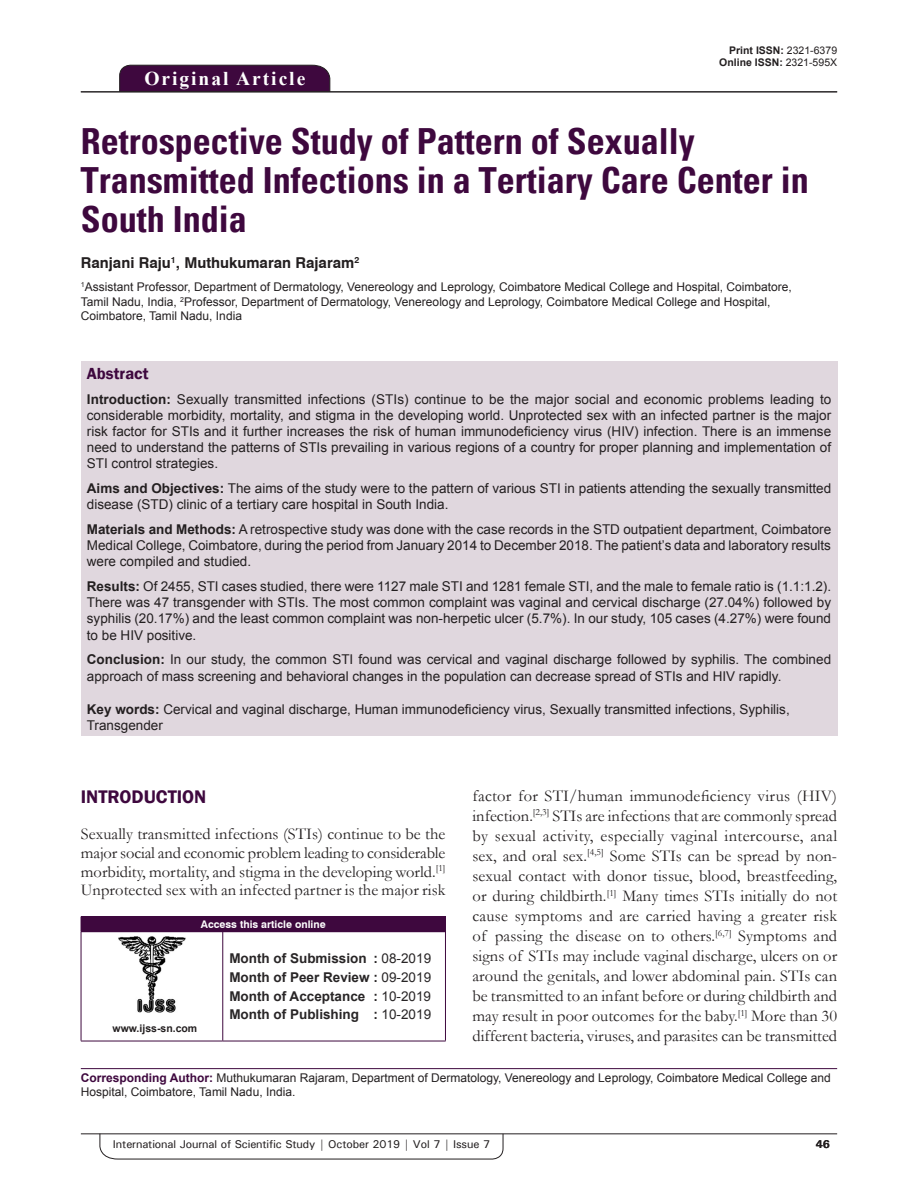
<style>
.page{position:relative;width:918px;height:1188px;background:#fff}
.page>*{position:absolute;margin:0;border:0;box-sizing:border-box;transform-origin:0 0}
.AT{font:700 condensed 36px/39px "Univers";color:#3e083e}
.AH{font:700 19.5px "Times New Roman";letter-spacing:.1em;color:#fff}
.t1{font:600 18.75px "Franklin Gothic";color:#3e083e}
.TX{font:16.5px/20.1px "Garamond";letter-spacing:.005em;color:#231f20;text-align:justify}
.ABSH{font:600 16.5px "Franklin Gothic";color:#3e083e}
.AU{font:700 15px "Swiss 721 BT";color:#231f20}
.ABS{font:13.5px/16.2px "Arial";color:#231f20;text-align:justify}
.KWD{font:13.5px/16.2px "Arial";color:#231f20}
.HIS{font:700 13.5px/18.8px "Arial";color:#282526;text-align:justify}
.AFF{font:12px/14.4px "Arial";color:#231f20}
.ADD{font:12px/14.4px "Arial";color:#231f20}
.RF{font:500 11.25px "Univers";letter-spacing:-.01em;color:#231f20}
.t2{font:700 11.25px "Univers";color:#231f20}
.DOI{font:700 10.5px "Arial";color:#231f20}
.AAO{font:700 10.5px "Swiss 721 BT";color:#fff}
.Web{font:700 10.5px "Arial";color:#231f20}
.s1{font-weight:400}
.s2{font-weight:700}
.s3{font-weight:700;color:#3e083e}
</style>
<div class="page">
<hr style="left:81px;top:1134px;width:756px;height:1px;background:#231f20">
<svg style="left:100px;top:1133px;width:403px;height:26px"></svg>
<div style="left:119px;top:65px;width:211px;height:26px;background:#3e083e"></div>
<hr style="left:81px;top:91px;width:756px;height:1px;background:#231f20">
<div style="left:81px;top:361px;width:756px;height:375px;background:#e0d7de"></div>
<div style="left:81px;top:917px;width:364px;height:15px;background:#3e083e"></div>
<svg style="left:445px;top:917px;width:1px;height:14px"></svg>
<hr style="left:81px;top:932px;width:1px;height:109px;background:#3e083e">
<hr style="left:223px;top:931px;width:223px;height:1px;background:#3e083e">
<hr style="left:223px;top:932px;width:1px;height:109px;background:#3e083e">
<hr style="left:445px;top:932px;width:1px;height:109px;background:#3e083e">
<hr style="left:223px;top:1041px;width:223px;height:1px;background:#3e083e">
<hr style="left:81px;top:1041px;width:142px;height:1px;background:#3e083e">
<img style="left:118px;top:936px;width:68px;height:76px">
<hr style="left:81px;top:1068px;width:756px;height:1px;background:#3e083e">
<p class="AH" style="left:144px;top:64px;width:162px">Original Article</p>
<p class="DOI" style="left:729px;top:42px;width:109px">Print ISSN: <span class="s1">2321-6379</span></p>
<p class="DOI" style="left:719px;top:55px;width:119px">Online ISSN: <span class="s1">2321-595X</span></p>
<p class="AT" style="left:81px;top:122px;width:729px">Retrospective Study of Pattern of Sexually<br>Transmitted Infections in a Tertiary Care Center in<br>South India</p>
<p class="AU" style="left:81px;top:254px;width:280px">Ranjani Raju<sup>1</sup>, Muthukumaran Rajaram<sup>2</sup></p>
<p class="AFF" style="left:81px;top:280px;width:713px"><sup>1</sup>Assistant Professor, Department of Dermatology, Venereology and Leprology, Coimbatore Medical College and Hospital, Coimbatore,<br>Tamil Nadu, India, <sup>2</sup>Professor, Department of Dermatology, Venereology and Leprology, Coimbatore Medical College and Hospital,<br>Coimbatore, Tamil Nadu, India</p>
<p class="ABSH" style="left:87px;top:363px;width:63px">Abstract</p>
<p class="ABS" style="left:87px;top:391px;width:746px"><span class="s2">Introduction:</span> Sexually transmitted infections (STIs) continue to be the major social and economic problems leading to considerable morbidity, mortality, and stigma in the developing world. Unprotected sex with an infected partner is the major risk factor for STIs and it further increases the risk of human immunodeficiency virus (HIV) infection. There is an immense need to understand the patterns of STIs prevailing in various regions of a country for proper planning and implementation of STI control strategies.</p>
<p class="ABS" style="left:87px;top:480px;width:746px"><span class="s2">Aims and Objectives:</span> The aims of the study were to the pattern of various STI in patients attending the sexually transmitted disease (STD) clinic of a tertiary care hospital in South India.</p>
<p class="ABS" style="left:87px;top:521px;width:746px"><span class="s2">Materials and Methods:</span> A retrospective study was done with the case records in the STD outpatient department, Coimbatore Medical College, Coimbatore, during the period from January 2014 to December 2018. The patient’s data and laboratory results were compiled and studied.</p>
<p class="ABS" style="left:87px;top:578px;width:746px"><span class="s2">Results:</span> Of 2455, STI cases studied, there were 1127 male STI and 1281 female STI, and the male to female ratio is (1.1:1.2).<br>There was 47 transgender with STIs. The most common complaint was vaginal and cervical discharge (27.04%) followed by syphilis (20.17%) and the least common complaint was non-herpetic ulcer (5.7%). In our study, 105 cases (4.27%) were found to be HIV positive.</p>
<p class="ABS" style="left:87px;top:652px;width:746px"><span class="s2">Conclusion:</span> In our study, the common STI found was cervical and vaginal discharge followed by syphilis. The combined approach of mass screening and behavioral changes in the population can decrease spread of STIs and HIV rapidly.</p>
<p class="KWD" style="left:87px;top:701px;width:704px"><span class="s2">Key words:</span> Cervical and vaginal discharge, Human immunodeficiency virus, Sexually transmitted infections, Syphilis,<br>Transgender</p>
<h1 class="t1" style="left:81px;top:785px;width:127px">INTRODUCTION</h1>
<p class="TX" style="left:81px;top:824px;width:366px;line-height:18.8px">Sexually transmitted infections (STIs) continue to be the major social and economic problem leading to considerable morbidity, mortality, and stigma in the developing world.<sup>[1] </sup>Unprotected sex with an infected partner is the major risk</p>
<p class="AAO" style="left:201px;top:918px;width:126px">Access this article online</p>
<p class="Web" style="left:113px;top:1021px;width:86px">www.ijss-sn.com</p>
<p class="HIS" style="left:229px;top:949px;width:203px">Month of Submission : <span class="s1">08-2019<br></span>Month of Peer Review : <span class="s1">09-2019<br></span>Month of Acceptance : <span class="s1">10-2019<br></span>Month of Publishing : <span class="s1">10-2019</span></p>
<p class="TX" style="left:473px;top:785px;width:366px">factor for STI/human immunodeficiency virus (HIV) infection.<sup>[2,3]</sup> STIs are infections that are commonly spread by sexual activity, especially vaginal intercourse, anal sex, and oral sex.<sup>[4,5]</sup> Some STIs can be spread by non&shy;sexual contact with donor tissue, blood, breastfeeding, or during childbirth.<sup>[1]</sup> Many times STIs initially do not cause symptoms and are carried having a greater risk of passing the disease on to others.<sup>[6,7]</sup> Symptoms and signs of STIs may include vaginal discharge, ulcers on or around the genitals, and lower abdominal pain. STIs can be transmitted to an infant before or during childbirth and may result in poor outcomes for the baby.<sup>[1]</sup> More than 30 different bacteria, viruses, and parasites can be transmitted</p>
<p class="ADD" style="left:81px;top:1070px;width:752px"><span class="s3">Corresponding Author:</span> Muthukumaran Rajaram, Department of Dermatology, Venereology and Leprology, Coimbatore Medical College and<br>Hospital, Coimbatore, Tamil Nadu, India.</p>
<p class="RF" style="left:113px;top:1137px;width:379px">International Journal of Scientific Study | October 2019 | Vol 7 | Issue 7</p>
<p class="t2" style="left:816px;top:1137px;width:16px">46</p>
</div>
